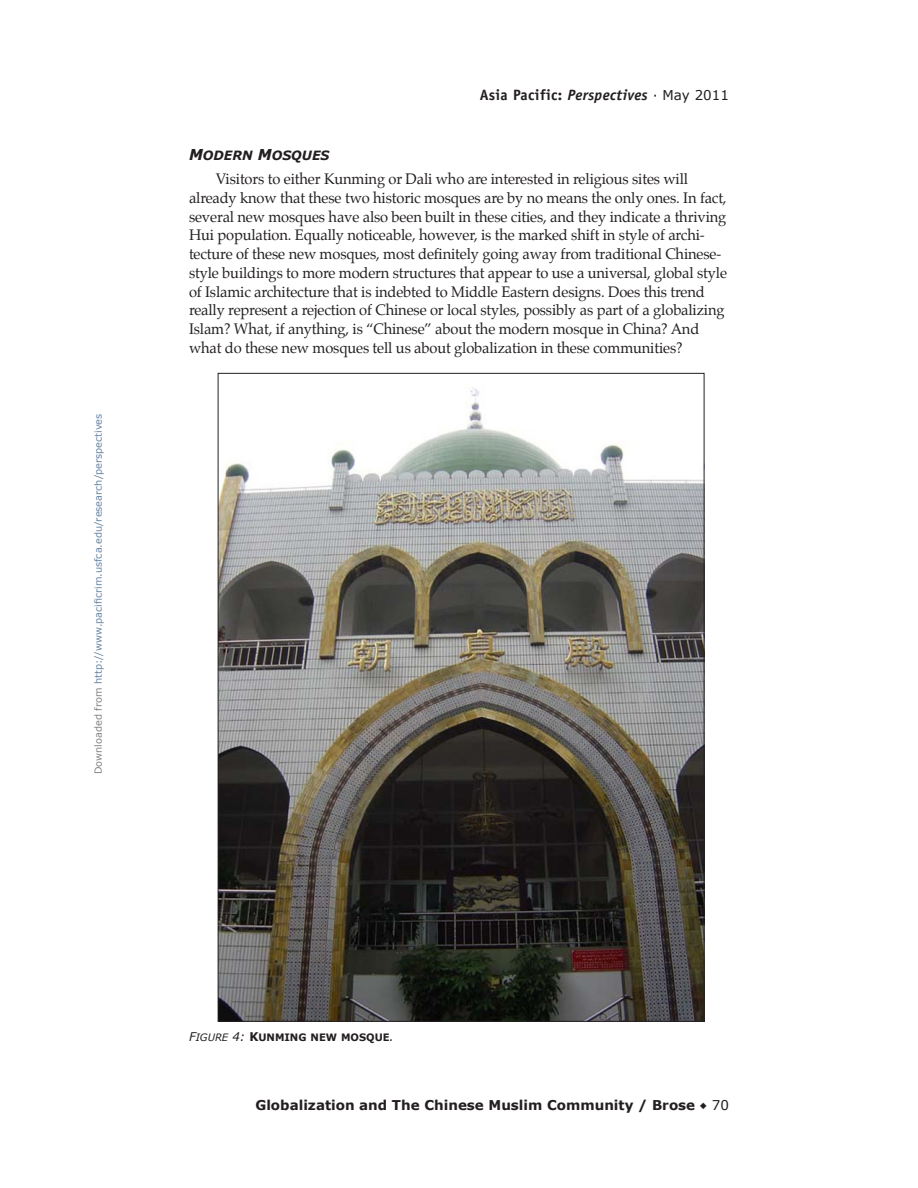
<style>
.page{position:relative;width:918px;height:1188px;background:#fff}
.page>*{position:absolute;margin:0;border:0;box-sizing:border-box;transform-origin:0 0}
.Text_BODY_indent{font:15px/18.8px "Palatino";letter-spacing:-.01em;color:#231f20}
.t1{font:700 15px "Officina Sans";letter-spacing:.025em;color:#231f20}
.t2{font:700 13.5px "Verdana";color:#231f20}
.Heading_TEXT_1{font:12.75px "Verdana Bold Italic SC850";color:#231f20}
.FIGURE_Caption{font:10.2px "Verdana Bold SC850";color:#231f20}
.t3{font:9.75px "Verdana";color:#6685a3}
.s1{color:#808285}
.s2{font-style:italic}
.s3{font-family:"Verdana";font-weight:400;font-size:13.5px}
.s4{font-size:15px}
.s5{font-family:"Verdana Italic SC850";font-size:12px}
.s6{font-family:"Verdana Italic SC850"}
.s7{font-size:12px}
.s8{font-weight:400}
</style>
<div class="page">
<img style="left:220px;top:388px;width:482px;height:632px">
<p class="t3" style="left:92px;top:774px;width:362px;rotate:-90deg"><span class="s1">Downloaded from</span> http://www.pacificrim.usfca.edu/research/perspectives</p>
<p class="t1" style="left:480px;top:85px;width:251px">Asia Pacific: <span class="s2">Perspectives</span> <span class="s3">∙ May 2011</span></p>
<p class="Heading_TEXT_1" style="left:189px;top:147px;width:142px"><span class="s4">M</span>ODERN <span class="s4">M</span>OSQUES</p>
<p class="Text_BODY_indent" style="left:189px;top:170px;width:540px;text-indent:27px">Visitors to either Kunming or Dali who are interested in religious sites will already know that these two historic mosques are by no means the only ones. In fact, several new mosques have also been built in these cities, and they indicate a thriving Hui population. Equally noticeable, however, is the marked shift in style of archi&shy;tecture of these new mosques, most definitely going away from traditional Chinese&shy;style buildings to more modern structures that appear to use a universal, global style of Islamic architecture that is indebted to Middle Eastern designs. Does this trend really represent a rejection of Chinese or local styles, possibly as part of a globalizing Islam? What, if anything, is “Chinese” about the modern mosque in China? And what do these new mosques tell us about globalization in these communities?</p>
<p class="FIGURE_Caption" style="left:189px;top:1031px;width:206px"><span class="s5">F</span><span class="s6">IGURE</span> <span class="s5">4:</span> <span class="s7">K</span>UNMING NEW MOSQUE<span class="s5">.</span></p>
<p class="t2" style="left:255px;top:1097px;width:475px">Globalization and The Chinese Muslim Community / Brose ◆ <span class="s8">70</span></p>
</div>
